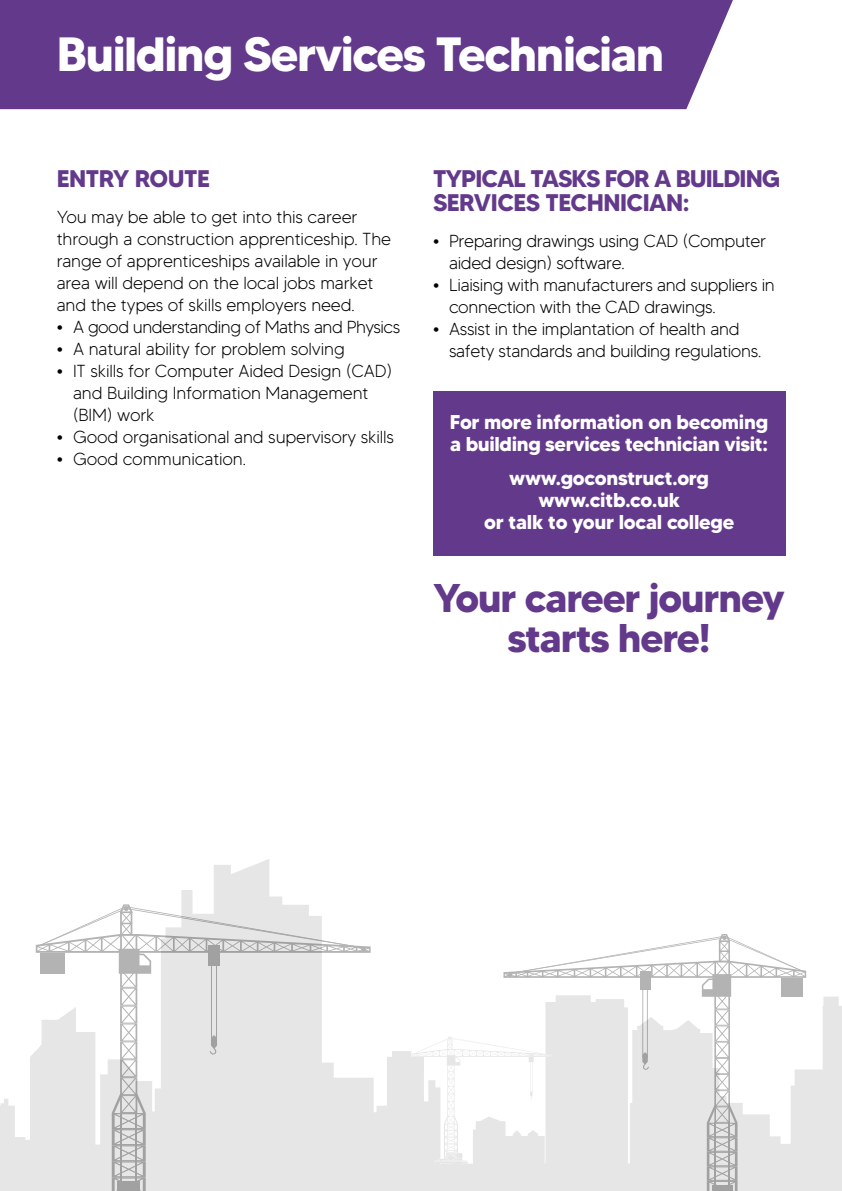
<style>
.page{position:relative;width:842px;height:1191px;background:#fff}
.page>*{position:absolute;margin:0;border:0;box-sizing:border-box;transform-origin:0 0}
.t1{font:700 48px "MADETOMMY";letter-spacing:-.03em;color:#fff}
.t2{font:700 40px/40px "MADETOMMY";letter-spacing:-.03em;color:#633a8b;text-align:center}
.t3{font:700 24px/24px "MADETOMMY";letter-spacing:-.03em;color:#633a8b}
.t4{font:700 20px/22px "MADETOMMY";letter-spacing:-.015em;color:#fff}
.t5{font:300 17.4px/22px "MADETOMMY";letter-spacing:-.01em;color:#000}
.t6{font:300 17.4px "MADETOMMY";letter-spacing:-.03em;color:#000}
.s1{font-weight:700}
</style>
<div class="page">
<div style="left:433px;top:391px;width:352px;height:165px;background:#633a8b"></div>
<svg style="left:0;top:859px;width:842px;height:332px"></svg>
<svg style="left:36px;top:904px;width:335px;height:287px"></svg>
<svg style="left:412px;top:934px;width:394px;height:257px"></svg>
<div style="left:0;top:0;width:733px;height:109px;background:#633a8b"></div>
<h1 class="t1" style="left:57px;top:24px;width:609px">Building Services Technician</h1>
<h3 class="t3" style="left:57px;top:166px;width:155px">ENTRY ROUTE</h3>
<p class="t5" style="left:57px;top:206px;width:336px">You may be able to get into this career through a construction apprenticeship. The range of apprenticeships available in your area will depend on the local jobs market and the types of skills employers need.</p>
<p class="t6" style="left:57px;top:316px;width:345px"><span class="s1">•</span> A good understanding of Maths and Physics</p>
<p class="t5" style="left:57px;top:338px;width:290px"><span class="s1">•</span> A natural ability for problem solving</p>
<p class="t5" style="left:73px;top:360px;width:321px;text-indent:-16px"><span class="s1">•</span> IT skills for Computer Aided Design (CAD) and Building Information Management (BIM) work</p>
<p class="t5" style="left:57px;top:426px;width:339px"><span class="s1">•</span> Good organisational and supervisory skills</p>
<p class="t5" style="left:57px;top:448px;width:191px"><span class="s1">•</span> Good communication.</p>
<h3 class="t3" style="left:433px;top:166px;width:349px">TYPICAL TASKS FOR A BUILDING<br>SERVICES TECHNICIAN:</h3>
<p class="t5" style="left:449px;top:230px;width:318px;text-indent:-16px"><span class="s1">•</span> Preparing drawings using CAD (Computer aided design) software.</p>
<p class="t5" style="left:449px;top:274px;width:327px;text-indent:-16px"><span class="s1">•</span> Liaising with manufacturers and suppliers in connection with the CAD drawings.</p>
<p class="t5" style="left:449px;top:318px;width:314px;text-indent:-16px"><span class="s1">•</span> Assist in the implantation of health and safety standards and building regulations.</p>
<p class="t4" style="left:450px;top:411px;width:320px">For more information on becoming a building services technician visit:</p>
<p class="t4" style="left:484px;top:467px;width:252px;text-align:center">www.goconstruct.org www.citb.co.uk<br>or talk to your local college</p>
<h2 class="t2" style="left:433px;top:577px;width:353px">Your career journey starts here!</h2>
</div>
